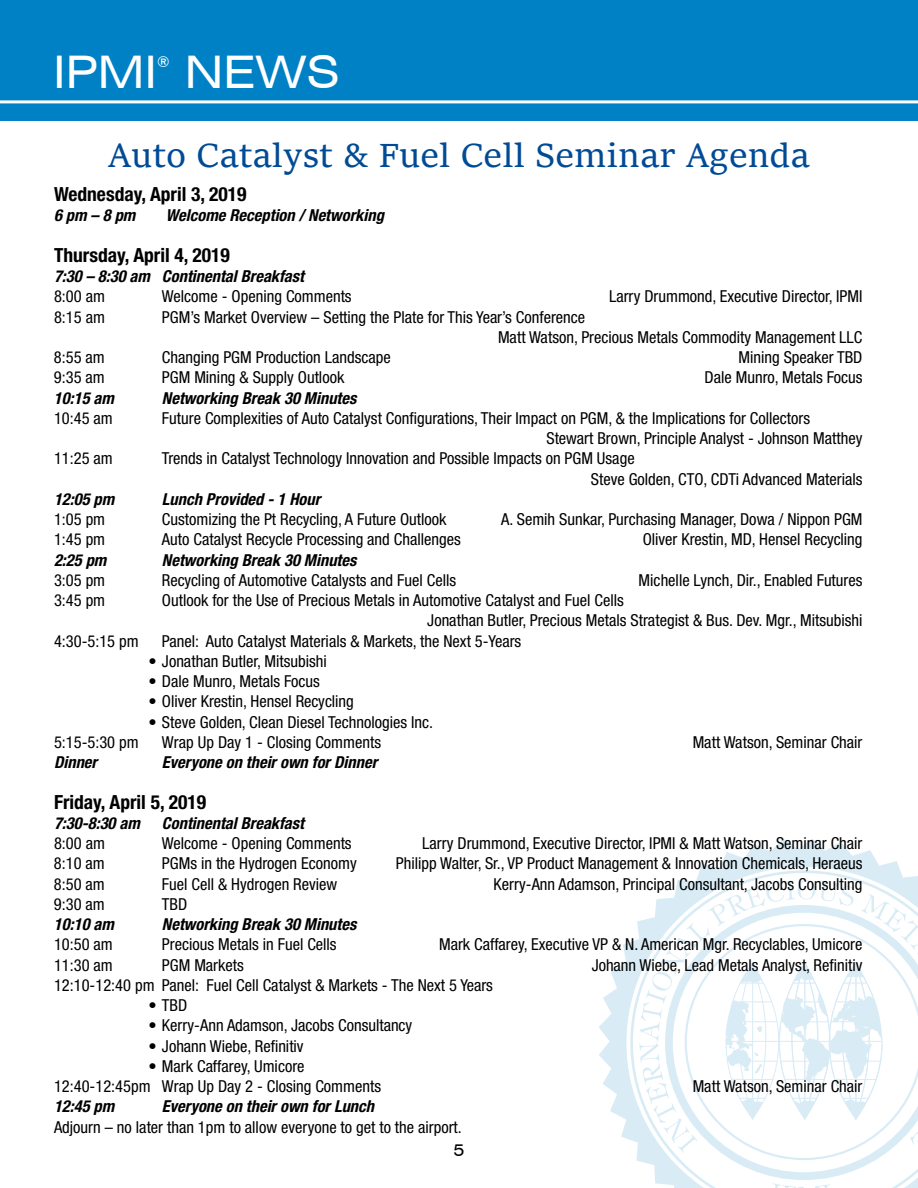
<style>
.page{position:relative;width:918px;height:1188px;background:#fff}
.page>*{position:absolute;margin:0;border:0;box-sizing:border-box;transform-origin:0 0}
.t1{font:expanded 45px "Swiss 721 BT";color:#fff}
.t2{font:36px "Sitka Text";color:#004b96}
.t3{font:700 condensed 19.5px "Helvetica Neue";color:#000}
.t4{font:condensed 16.5px/20.2px "Helvetica Neue";color:#000}
.t5{font:italic 700 condensed 16.5px "Helvetica Neue";color:#000}
.t6{font:expanded 16.5px "Swiss 721 BT";color:#000}
.t7{font:expanded 15px "Swiss 721 BT";color:#fff}
</style>
<div class="page">
<div style="left:0;top:0;width:918px;height:122px;background:#0081c6"></div>
<hr style="left:0;top:100px;width:918px;height:3px;background:#fff">
<svg style="left:599px;top:839px;width:300px;height:299px"></svg>
<svg style="left:626px;top:866px;width:274px;height:274px"></svg>
<svg style="left:630px;top:870px;width:288px;height:318px"></svg>
<svg style="left:665px;top:1153px;width:253px;height:27px"></svg>
<svg style="left:685px;top:1153px;width:233px;height:7px"></svg>
<svg style="left:769px;top:1183px;width:64px;height:5px"></svg>
<svg style="left:639px;top:880px;width:279px;height:273px"></svg>
<h1 class="t1" style="left:53px;top:45px;width:106px">IPMI</h1>
<p class="t7" style="left:157px;top:53px;width:14px">®</p>
<h1 class="t1" style="left:185px;top:45px;width:157px">NEWS</h1>
<h2 class="t2" style="left:108px;top:127px;width:703px">Auto Catalyst &amp; Fuel Cell Seminar Agenda</h2>
<p class="t3" style="left:54px;top:182px;width:194px">Wednesday, April 3, 2019</p>
<p class="t5" style="left:54px;top:206px;width:83px">6 pm – 8 pm</p>
<p class="t5" style="left:166px;top:206px;width:219px">Welcome Reception / Networking</p>
<p class="t3" style="left:54px;top:243px;width:177px">Thursday, April 4, 2019</p>
<p class="t5" style="left:54px;top:266px;width:251px">7:30 – 8:30 am Continental Breakfast</p>
<p class="t4" style="left:54px;top:286px;width:52px">8:00 am</p>
<p class="t4" style="left:162px;top:286px;width:191px">Welcome - Opening Comments</p>
<p class="t4" style="left:609px;top:286px;width:255px">Larry Drummond, Executive Director, IPMI</p>
<p class="t4" style="left:54px;top:307px;width:52px">8:15 am</p>
<p class="t4" style="left:498px;top:307px;width:366px;text-indent:-336px">PGM’s Market Overview – Setting the Plate for This Year’s Conference<br>Matt Watson, Precious Metals Commodity Management LLC</p>
<p class="t4" style="left:54px;top:347px;width:52px">8:55 am</p>
<p class="t4" style="left:162px;top:347px;width:230px">Changing PGM Production Landscape</p>
<p class="t4" style="left:738px;top:347px;width:126px">Mining Speaker TBD</p>
<p class="t4" style="left:54px;top:367px;width:52px">9:35 am</p>
<p class="t4" style="left:162px;top:367px;width:184px">PGM Mining &amp; Supply Outlook</p>
<p class="t4" style="left:705px;top:367px;width:159px">Dale Munro, Metals Focus</p>
<p class="t5" style="left:54px;top:388px;width:62px">10:15 am</p>
<p class="t5" style="left:162px;top:388px;width:196px">Networking Break 30 Minutes</p>
<p class="t4" style="left:54px;top:408px;width:60px">10:45 am</p>
<p class="t4" style="left:546px;top:408px;width:318px;text-indent:-384px">Future Complexities of Auto Catalyst Configurations, Their Impact on PGM, &amp; the Implications for Collectors<br>Stewart Brown, Principle Analyst - Johnson Matthey</p>
<p class="t4" style="left:54px;top:448px;width:60px">11:25 am</p>
<p class="t4" style="left:591px;top:448px;width:273px;text-indent:-429px">Trends in Catalyst Technology Innovation and Possible Impacts on PGM Usage<br>Steve Golden, CTO, CDTi Advanced Materials</p>
<p class="t5" style="left:54px;top:489px;width:62px">12:05 pm</p>
<p class="t5" style="left:162px;top:489px;width:160px">Lunch Provided - 1 Hour</p>
<p class="t4" style="left:54px;top:509px;width:53px">1:05 pm</p>
<p class="t4" style="left:162px;top:509px;width:286px">Customizing the Pt Recycling, A Future Outlook</p>
<p class="t4" style="left:501px;top:509px;width:363px">A. Semih Sunkar, Purchasing Manager, Dowa / Nippon PGM</p>
<p class="t4" style="left:54px;top:529px;width:53px">1:45 pm</p>
<p class="t4" style="left:162px;top:529px;width:300px">Auto Catalyst Recycle Processing and Challenges</p>
<p class="t4" style="left:643px;top:529px;width:221px">Oliver Krestin, MD, Hensel Recycling</p>
<p class="t5" style="left:54px;top:550px;width:54px">2:25 pm</p>
<p class="t5" style="left:162px;top:550px;width:196px">Networking Break 30 Minutes</p>
<p class="t4" style="left:54px;top:570px;width:53px">3:05 pm</p>
<p class="t4" style="left:162px;top:570px;width:296px">Recycling of Automotive Catalysts and Fuel Cells</p>
<p class="t4" style="left:639px;top:570px;width:225px">Michelle Lynch, Dir., Enabled Futures</p>
<p class="t4" style="left:54px;top:590px;width:53px">3:45 pm</p>
<p class="t4" style="left:427px;top:590px;width:437px;text-indent:-265px">Outlook for the Use of Precious Metals in Automotive Catalyst and Fuel Cells<br>Jonathan Butler, Precious Metals Strategist &amp; Bus. Dev. Mgr., Mitsubishi</p>
<p class="t4" style="left:54px;top:631px;width:86px">4:30-5:15 pm</p>
<p class="t4" style="left:162px;top:631px;width:361px">Panel: Auto Catalyst Materials &amp; Markets, the Next 5-Years</p>
<p class="t4" style="left:148px;top:651px;width:180px">• Jonathan Butler, Mitsubishi</p>
<p class="t4" style="left:148px;top:671px;width:173px">• Dale Munro, Metals Focus</p>
<p class="t4" style="left:148px;top:691px;width:207px">• Oliver Krestin, Hensel Recycling</p>
<p class="t4" style="left:148px;top:712px;width:286px">• Steve Golden, Clean Diesel Technologies Inc.</p>
<p class="t4" style="left:54px;top:732px;width:86px">5:15-5:30 pm</p>
<p class="t4" style="left:162px;top:732px;width:221px">Wrap Up Day 1 - Closing Comments</p>
<p class="t4" style="left:693px;top:732px;width:171px">Matt Watson, Seminar Chair</p>
<p class="t5" style="left:54px;top:752px;width:45px">Dinner</p>
<p class="t5" style="left:162px;top:752px;width:217px">Everyone on their own for Dinner</p>
<p class="t3" style="left:54px;top:790px;width:154px">Friday, April 5, 2019</p>
<p class="t5" style="left:54px;top:813px;width:87px">7:30-8:30 am</p>
<p class="t5" style="left:162px;top:813px;width:143px">Continental Breakfast</p>
<p class="t4" style="left:54px;top:833px;width:52px">8:00 am</p>
<p class="t4" style="left:162px;top:833px;width:191px">Welcome - Opening Comments</p>
<p class="t4" style="left:422px;top:833px;width:442px">Larry Drummond, Executive Director, IPMI &amp; Matt Watson, Seminar Chair</p>
<p class="t4" style="left:54px;top:853px;width:52px">8:10 am</p>
<p class="t4" style="left:162px;top:853px;width:196px">PGMs in the Hydrogen Economy</p>
<p class="t4" style="left:396px;top:853px;width:468px">Philipp Walter, Sr., VP Product Management &amp; Innovation Chemicals, Heraeus</p>
<p class="t4" style="left:54px;top:874px;width:52px">8:50 am</p>
<p class="t4" style="left:162px;top:874px;width:177px">Fuel Cell &amp; Hydrogen Review</p>
<p class="t4" style="left:494px;top:874px;width:370px">Kerry-Ann Adamson, Principal Consultant, Jacobs Consulting</p>
<p class="t4" style="left:54px;top:894px;width:52px">9:30 am</p>
<p class="t4" style="left:162px;top:894px;width:27px">TBD</p>
<p class="t5" style="left:54px;top:914px;width:62px">10:10 am</p>
<p class="t5" style="left:162px;top:914px;width:196px">Networking Break 30 Minutes</p>
<p class="t4" style="left:54px;top:934px;width:60px">10:50 am</p>
<p class="t4" style="left:162px;top:934px;width:176px">Precious Metals in Fuel Cells</p>
<p class="t4" style="left:439px;top:934px;width:425px">Mark Caffarey, Executive VP &amp; N. American Mgr. Recyclables, Umicore</p>
<p class="t4" style="left:54px;top:955px;width:60px">11:30 am</p>
<p class="t4" style="left:162px;top:955px;width:83px">PGM Markets</p>
<p class="t4" style="left:592px;top:955px;width:272px">Johann Wiebe, Lead Metals Analyst, Refinitiv</p>
<p class="t4" style="left:54px;top:975px;width:441px">12:10-12:40 pm Panel: Fuel Cell Catalyst &amp; Markets - The Next 5 Years</p>
<p class="t4" style="left:148px;top:995px;width:40px">• TBD</p>
<p class="t4" style="left:148px;top:1015px;width:265px">• Kerry-Ann Adamson, Jacobs Consultancy</p>
<p class="t4" style="left:148px;top:1036px;width:157px">• Johann Wiebe, Refinitiv</p>
<p class="t4" style="left:54px;top:1056px;width:329px;text-indent:94px">• Mark Caffarey, Umicore<br>12:40-12:45pm Wrap Up Day 2 - Closing Comments</p>
<p class="t4" style="left:693px;top:1076px;width:171px">Matt Watson, Seminar Chair</p>
<p class="t5" style="left:54px;top:1096px;width:62px">12:45 pm</p>
<p class="t5" style="left:162px;top:1096px;width:214px">Everyone on their own for Lunch</p>
<p class="t4" style="left:54px;top:1117px;width:409px">Adjourn – no later than 1pm to allow everyone to get to the airport.</p>
<p class="t6" style="left:453px;top:1140px;width:13px">5</p>
</div>
